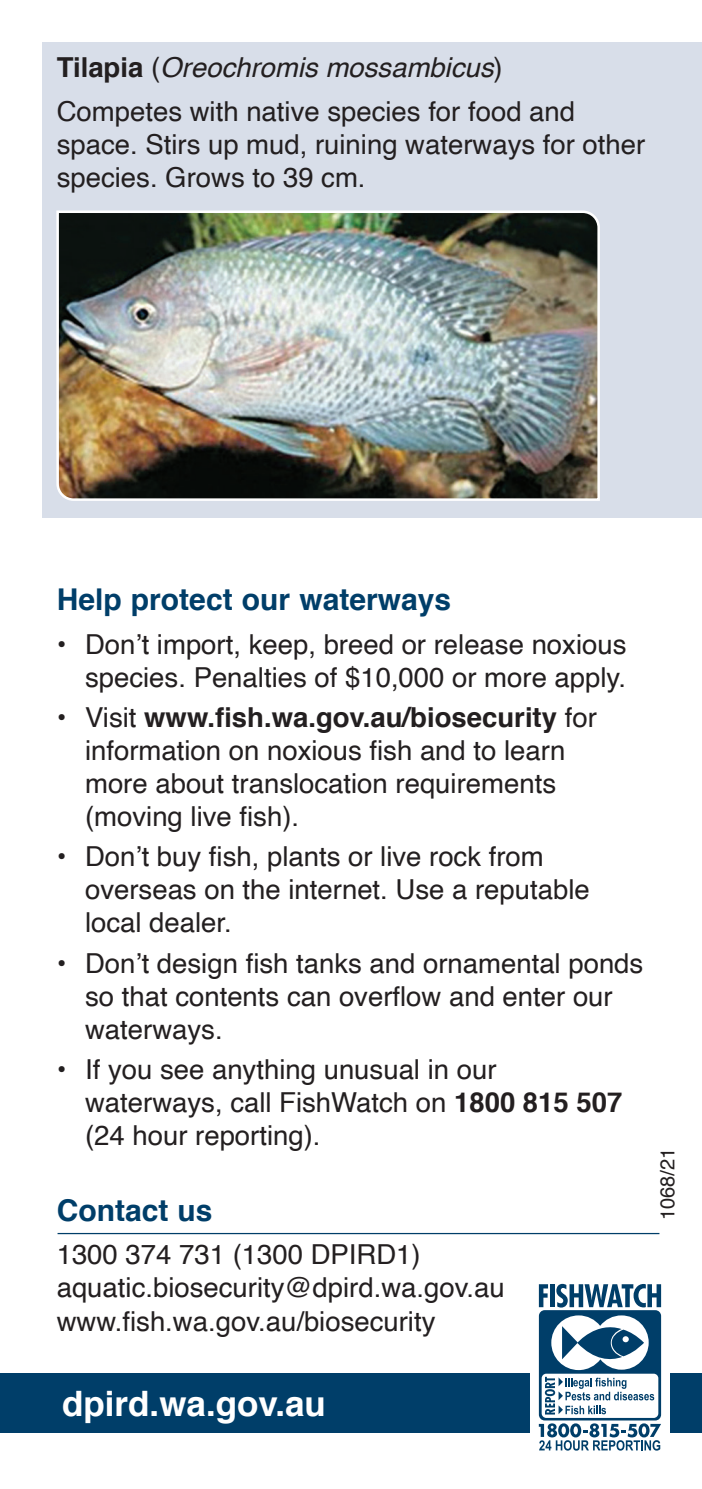
<style>
.page{position:relative;width:702px;height:1489px;background:#fff}
.page>*{position:absolute;margin:0;border:0;box-sizing:border-box;transform-origin:0 0}
.t1{font:700 35px "Helvetica";color:#fff}
.t2{font:700 30px "Helvetica";color:#003e69}
.t3{font:27.5px/33px "Helvetica";color:#231f20}
.t4{font:20px "Helvetica";color:#231f20}
.s1{font-weight:700}
.s2{font-style:italic}
</style>
<div class="page">
<div style="left:0;top:1372px;width:702px;height:59px;background:#003e69"></div>
<div style="left:43px;top:43px;width:659px;height:474px;background:#d8dee9"></div>
<hr style="left:58px;top:1232px;width:601px;height:2px;background:#003e69">
<div style="left:530px;top:1283px;width:139px;height:175px;background:#fff"></div>
<svg style="left:539px;top:1283px;width:122px;height:167px"></svg>
<img style="left:56px;top:210px;width:544px;height:291px">
<p class="t3" style="left:57px;top:47px;width:520px;line-height:43.8px"><span class="s1">Tilapia</span> (<span class="s2">Oreochromis mossambicus</span>)<br>Competes with native species for food and</p>
<p class="t3" style="left:57px;top:129px;width:590px">space. Stirs up mud, ruining waterways for other species. Grows to 39 cm.</p>
<p class="t2" style="left:57px;top:575px;width:396px">Help protect our waterways</p>
<p class="t3" style="left:57px;top:628px;width:571px;text-align:right">• Don’t import, keep, breed or release noxious species. Penalties of $10,000 or more apply.</p>
<p class="t3" style="left:85px;top:702px;width:513px;text-indent:-28px">• Visit <span class="s1">www.fish.wa.gov.au/biosecurity</span> for information on noxious fish and to learn more about translocation requirements (moving live fish).</p>
<p class="t3" style="left:85px;top:841px;width:506px;text-indent:-28px">• Don’t buy fish, plants or live rock from overseas on the internet. Use a reputable local dealer.</p>
<p class="t3" style="left:85px;top:947px;width:559px;text-indent:-28px">• Don’t design fish tanks and ornamental ponds so that contents can overflow and enter our waterways.</p>
<p class="t3" style="left:85px;top:1053px;width:539px;text-indent:-28px">• If you see anything unusual in our waterways, call FishWatch on <span class="s1">1800 815 507 </span>(24 hour reporting).</p>
<p class="t2" style="left:57px;top:1185px;width:157px">Contact us</p>
<p class="t3" style="left:57px;top:1238px;width:449px">1300 374 731 (1300 DPIRD1) aquatic.biosecurity@dpird.wa.gov.au www.fish.wa.gov.au/biosecurity</p>
<p class="t4" style="left:652px;top:1219px;width:74px;rotate:-90deg">1068/21</p>
<p class="t1" style="left:62px;top:1374px;width:265px">dpird.wa.gov.au</p>
</div>
